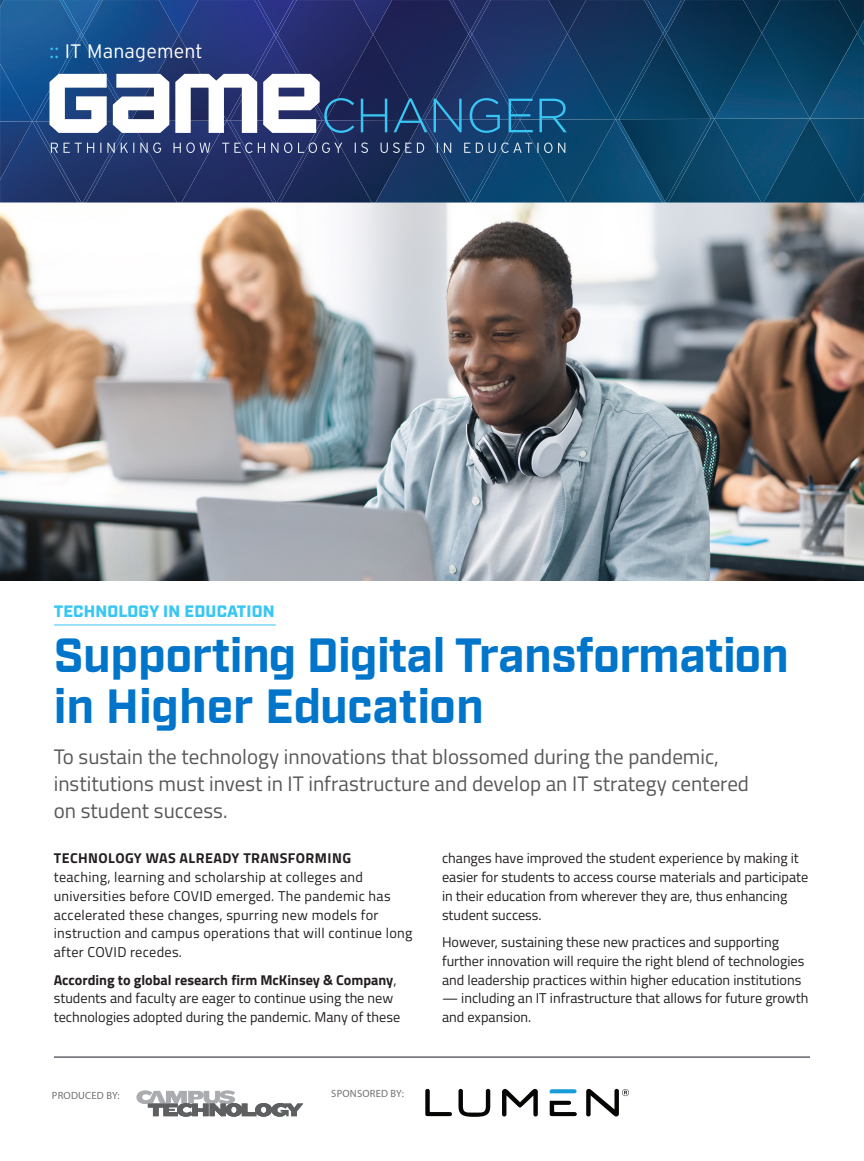
<style>
.page{position:relative;width:864px;height:1161px;background:#fff}
.page>*{position:absolute;margin:0;border:0;box-sizing:border-box;transform-origin:0 0}
.t1{font:700 48px/51px "Industry";letter-spacing:-.01em;color:#0075c9}
.Deck{font:21px/27px "Titillium Web";color:#57585a}
.t2{font:300 19.5px "Interstate";letter-spacing:.01em;color:#fff}
.Kicker{font:900 16.5px "Industry";letter-spacing:.01em;color:#38c6f4}
.Text_-_Body{font:14.25px/18.8px "Titillium Web";color:#231f20}
.Text_-_Body-2{font:14.25px/18.8px "Titillium Web";letter-spacing:.02em;color:#231f20}
.Credits{font:10.5px "Myriad Pro";letter-spacing:.02em;color:#6f7073}
.s1{color:#38c6f4}
.s2{font-weight:700}
</style>
<div class="page">
<hr style="left:54px;top:625px;width:222px;height:1px;background:#38c6f4">
<img style="left:0;top:202px;width:864px;height:378px">
<hr style="left:54px;top:1056px;width:756px;height:2px;background:#64656a">
<svg style="left:425px;top:1089px;width:27px;height:27px"></svg>
<svg style="left:458px;top:1089px;width:32px;height:28px"></svg>
<svg style="left:502px;top:1089px;width:36px;height:27px"></svg>
<svg style="left:550px;top:1089px;width:27px;height:4px"></svg>
<svg style="left:550px;top:1101px;width:27px;height:15px"></svg>
<svg style="left:586px;top:1089px;width:43px;height:27px"></svg>
<img style="left:297px;top:0;width:152px;height:34px">
<img style="left:857px;top:0;width:7px;height:33px">
<img style="left:857px;top:33px;width:7px;height:85px">
<img style="left:449px;top:0;width:23px;height:34px">
<img style="left:274px;top:0;width:23px;height:35px">
<img style="left:0;top:0;width:80px;height:121px">
<img style="left:0;top:64px;width:32px;height:57px">
<svg style="left:0;top:0;width:4px;height:7px"></svg>
<img style="left:274px;top:38px;width:48px;height:36px">
<img style="left:83px;top:0;width:191px;height:121px">
<img style="left:131px;top:35px;width:96px;height:85px">
<img style="left:159px;top:0;width:39px;height:35px">
<img style="left:63px;top:0;width:36px;height:32px">
<img style="left:425px;top:37px;width:47px;height:37px">
<img style="left:326px;top:34px;width:95px;height:40px">
<img style="left:354px;top:0;width:38px;height:34px">
<img style="left:258px;top:0;width:35px;height:32px">
<img style="left:472px;top:0;width:191px;height:119px">
<img style="left:520px;top:34px;width:96px;height:85px">
<img style="left:548px;top:0;width:1px;height:34px">
<img style="left:549px;top:0;width:37px;height:34px">
<img style="left:453px;top:0;width:34px;height:31px">
<img style="left:666px;top:0;width:191px;height:119px">
<img style="left:714px;top:33px;width:96px;height:85px">
<img style="left:743px;top:0;width:37px;height:33px">
<img style="left:648px;top:0;width:33px;height:30px">
<img style="left:78px;top:133px;width:8px;height:69px">
<img style="left:0;top:121px;width:78px;height:82px">
<img style="left:0;top:121px;width:32px;height:59px">
<img style="left:86px;top:121px;width:45px;height:82px">
<img style="left:169px;top:120px;width:111px;height:82px">
<img style="left:182px;top:121px;width:91px;height:82px">
<img style="left:181px;top:133px;width:46px;height:69px">
<img style="left:131px;top:121px;width:46px;height:82px">
<img style="left:280px;top:133px;width:46px;height:70px">
<img style="left:372px;top:133px;width:102px;height:69px">
<img style="left:376px;top:133px;width:91px;height:70px">
<img style="left:375px;top:133px;width:46px;height:69px">
<img style="left:326px;top:133px;width:46px;height:70px">
<img style="left:474px;top:133px;width:46px;height:70px">
<img style="left:567px;top:119px;width:101px;height:83px">
<img style="left:569px;top:119px;width:93px;height:84px">
<div style="left:570px;top:119px;width:45px;height:83px;background:#09466d"></div>
<div style="left:520px;top:133px;width:47px;height:70px;background:#094672"></div>
<img style="left:668px;top:119px;width:46px;height:84px">
<img style="left:714px;top:118px;width:150px;height:85px">
<img style="left:763px;top:119px;width:94px;height:84px">
<img style="left:764px;top:119px;width:46px;height:83px">
<img style="left:714px;top:119px;width:47px;height:84px">
<svg style="left:50px;top:74px;width:57px;height:59px"></svg>
<svg style="left:175px;top:74px;width:82px;height:59px"></svg>
<svg style="left:113px;top:74px;width:56px;height:59px"></svg>
<svg style="left:263px;top:74px;width:304px;height:59px;background:#3e5c86"></svg>
<svg style="left:51px;top:143px;width:514px;height:10px;background:#415782"></svg>
<svg style="left:136px;top:1090px;width:167px;height:27px"></svg>
<p class="t2" style="left:50px;top:40px;width:155px"><span class="s1">::</span> IT Management</p>
<p class="Kicker" style="left:54px;top:602px;width:222px">TECHNOLOGY IN EDUCATION</p>
<p class="t1" style="left:54px;top:632px;width:737px">Supporting Digital Transformation in Higher Education</p>
<p class="Deck" style="left:54px;top:742px;width:697px">To sustain the technology innovations that blossomed during the pandemic, institutions must invest in IT infrastructure and develop an IT strategy centered on student success.</p>
<p class="Text_-_Body-2" style="left:54px;top:848px;width:360px"><span class="s2">TECHNOLOGY WAS ALREADY TRANSFORMING<br></span>teaching, learning and scholarship at colleges and universities before COVID emerged. The pandemic has accelerated these changes, spurring new models for instruction and campus operations that will continue long after COVID recedes.</p>
<p class="Text_-_Body" style="left:54px;top:969px;width:348px"><span class="s2">According to global research firm McKinsey &amp; Company</span>, students and faculty are eager to continue using the new technologies adopted during the pandemic. Many of these</p>
<p class="Text_-_Body" style="left:442px;top:848px;width:368px">changes have improved the student experience by making it easier for students to access course materials and participate in their education from wherever they are, thus enhancing student success.</p>
<p class="Text_-_Body" style="left:442px;top:932px;width:364px">However, sustaining these new practices and supporting further innovation will require the right blend of technologies and leadership practices within higher education institutions</p>
<p class="Text_-_Body" style="left:442px;top:988px;width:368px">— including an IT infrastructure that allows for future growth and expansion.</p>
<p class="Credits" style="left:52px;top:1089px;width:69px">PRODUCED BY:</p>
<p class="Credits" style="left:331px;top:1087px;width:74px">SPONSORED BY:</p>
</div>
